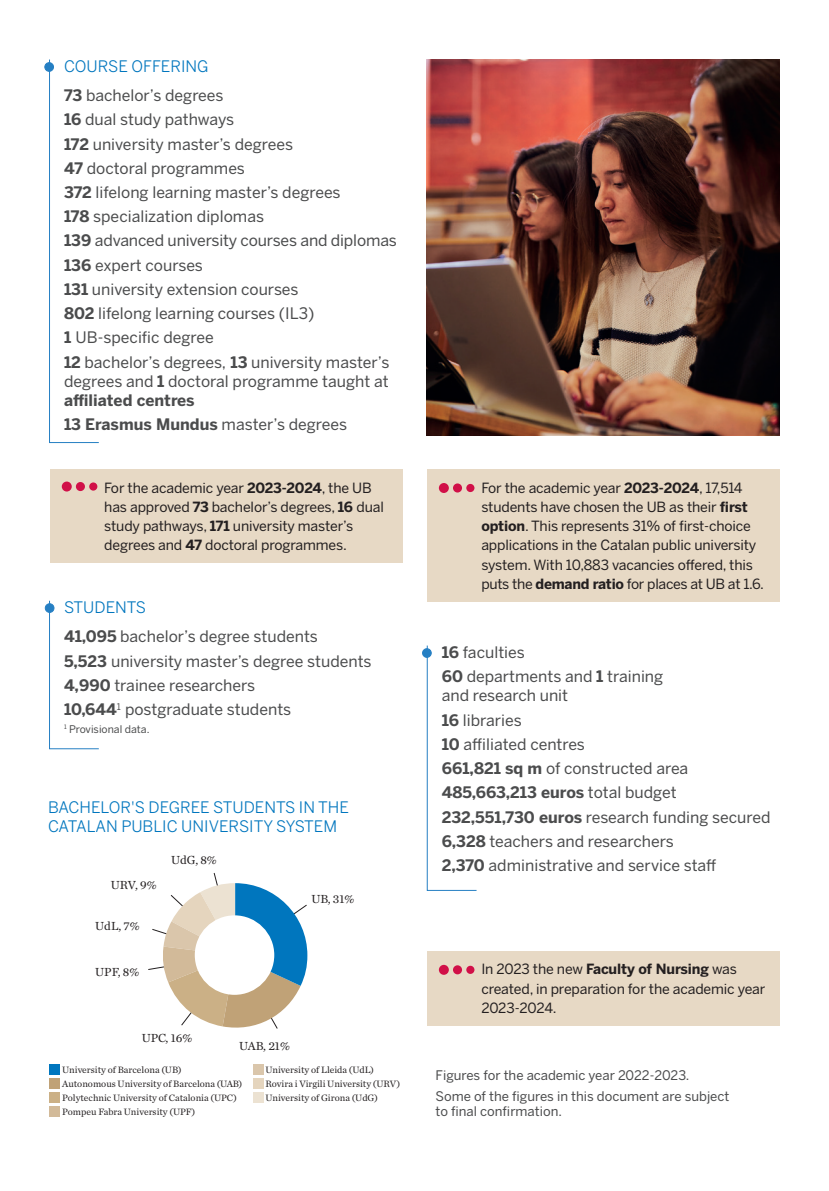
<style>
.page{position:relative;width:829px;height:1191px;background:#fff}
.page>*{position:absolute;margin:0;border:0;box-sizing:border-box;transform-origin:0 0}
.Cos_texte{font:15.75px/19.2px "Benton Sans";color:#4b4c4d;text-align:justify}
.Títol_1{font:15.75px/18.9px "Benton Sans";color:#0076be}
.Cos_texte-2{font:700 15.75px "Benton Sans";color:#4b4c4d}
.Destacats{font:14px/19.2px "Benton Sans";letter-spacing:-.01em;color:#231f20}
.Cos_texte-3{font:13.12px/15.8px "Benton Sans";color:#4b4c4d}
.Gràfics_llegendes{font:12.25px "Chronicle Text G1";color:#231f20}
.Cos_texte-4{font:10.5px "Benton Sans";color:#4b4c4d}
.t1{font:9.62px/14px "Chronicle Text G1";color:#231f20}
.s1{font-weight:700}
.s2{font-weight:400}
</style>
<div class="page">
<hr style="left:828px;top:0;width:1px;height:952px;background:#0076be">
<hr style="left:828px;top:1005px;width:1px;height:186px;background:#dcdddf">
<hr style="left:828px;top:952px;width:1px;height:53px;background:#bcbdc0">
<svg style="left:148px;top:873px;width:159px;height:156px"></svg>
<div style="left:195px;top:915px;width:79px;height:79px;background:#fff;border-radius:50%"></div>
<img style="left:427px;top:60px;width:352px;height:375px">
<svg style="left:49px;top:59px;width:50px;height:384px"></svg>
<div style="left:45px;top:63px;width:8px;height:8px;background:#257fc3;border-radius:50%"></div>
<div style="left:45px;top:63px;width:9px;height:8px;border:1px solid #257fc3;border-radius:50%"></div>
<svg style="left:426px;top:645px;width:51px;height:246px"></svg>
<div style="left:422px;top:648px;width:9px;height:9px;background:#257fc3;border-radius:50%"></div>
<div style="left:422px;top:648px;width:9px;height:9px;border:1px solid #257fc3;border-radius:50%"></div>
<svg style="left:49px;top:600px;width:50px;height:149px"></svg>
<div style="left:45px;top:604px;width:9px;height:8px;background:#257fc3;border-radius:50%"></div>
<div style="left:45px;top:603px;width:9px;height:9px;border:1px solid #257fc3;border-radius:50%"></div>
<div style="left:426px;top:469px;width:353px;height:132px;background:#e7d9c5"></div>
<div style="left:466px;top:484px;width:8px;height:8px;background:#d11048;border-radius:50%"></div>
<div style="left:453px;top:483px;width:9px;height:9px;background:#d11048;border-radius:50%"></div>
<div style="left:439px;top:483px;width:10px;height:10px;background:#d11048;border-radius:50%"></div>
<div style="left:426px;top:951px;width:353px;height:74px;background:#e7d9c5"></div>
<div style="left:466px;top:965px;width:8px;height:9px;background:#d11048;border-radius:50%"></div>
<div style="left:453px;top:965px;width:9px;height:9px;background:#d11048;border-radius:50%"></div>
<div style="left:439px;top:964px;width:10px;height:10px;background:#d11048;border-radius:50%"></div>
<div style="left:50px;top:469px;width:352px;height:94px;background:#e7d9c5"></div>
<div style="left:89px;top:482px;width:8px;height:8px;background:#d11048;border-radius:50%"></div>
<div style="left:76px;top:482px;width:9px;height:9px;background:#d11048;border-radius:50%"></div>
<div style="left:62px;top:481px;width:10px;height:10px;background:#d11048;border-radius:50%"></div>
<div style="left:253px;top:1064px;width:10px;height:10px;background:#dac6ab"></div>
<div style="left:253px;top:1092px;width:10px;height:10px;background:#ece2d2"></div>
<div style="left:253px;top:1078px;width:10px;height:10px;background:#e5d5be"></div>
<div style="left:50px;top:1064px;width:10px;height:10px;background:#0076be"></div>
<div style="left:50px;top:1078px;width:10px;height:10px;background:#c0a277"></div>
<div style="left:50px;top:1092px;width:10px;height:10px;background:#cbb086"></div>
<div style="left:50px;top:1106px;width:10px;height:10px;background:#d2ba99"></div>
<p class="Títol_1" style="left:64px;top:57px;width:146px">COURSE OFFERING</p>
<p class="Cos_texte" style="left:64px;top:86px;width:161px"><span class="s1">73</span> bachelor’s degrees</p>
<p class="Cos_texte" style="left:64px;top:110px;width:172px"><span class="s1">16</span> dual study pathways</p>
<p class="Cos_texte" style="left:64px;top:134px;width:230px"><span class="s1">172</span> university master’s degrees</p>
<p class="Cos_texte" style="left:64px;top:158px;width:182px"><span class="s1">47</span> doctoral programmes</p>
<p class="Cos_texte" style="left:64px;top:182px;width:278px"><span class="s1">372</span> lifelong learning master’s degrees</p>
<p class="Cos_texte" style="left:64px;top:207px;width:201px"><span class="s1">178</span> specialization diplomas</p>
<p class="Cos_texte" style="left:64px;top:231px;width:334px"><span class="s1">139</span> advanced university courses and diplomas</p>
<p class="Cos_texte" style="left:64px;top:255px;width:140px"><span class="s1">136</span> expert courses</p>
<p class="Cos_texte" style="left:64px;top:279px;width:236px"><span class="s1">131</span> university extension courses</p>
<p class="Cos_texte" style="left:64px;top:303px;width:252px"><span class="s1">802</span> lifelong learning courses (IL3)</p>
<p class="Cos_texte" style="left:64px;top:328px;width:151px"><span class="s1">1</span> UB-specific degree</p>
<p class="Cos_texte" style="left:64px;top:352px;width:327px"><span class="s1">12</span> bachelor’s degrees, <span class="s1">13</span> university master’s degrees and <span class="s1">1</span> doctoral programme taught at <span class="s1">affiliated centres</span></p>
<p class="Cos_texte-2" style="left:64px;top:415px;width:284px">13 Erasmus Mundus <span class="s2">master’s degrees</span></p>
<p class="Destacats" style="left:104px;top:478px;width:281px">For the academic year <span class="s1">2023-2024</span>, the UB has approved <span class="s1">73</span> bachelor’s degrees, <span class="s1">16</span> dual study pathways, <span class="s1">171</span> university master’s degrees and <span class="s1">47</span> doctoral programmes.</p>
<p class="Títol_1" style="left:64px;top:598px;width:84px">STUDENTS</p>
<p class="Cos_texte" style="left:64px;top:627px;width:255px"><span class="s1">41,095</span> bachelor’s degree students</p>
<p class="Cos_texte" style="left:64px;top:651px;width:309px"><span class="s1">5,523</span> university master’s degree students</p>
<p class="Cos_texte" style="left:64px;top:675px;width:193px"><span class="s1">4,990</span> trainee researchers</p>
<p class="Cos_texte" style="left:64px;top:699px;width:229px"><span class="s1">10,644</span><sup>1</sup> postgraduate students</p>
<p class="Cos_texte-4" style="left:64px;top:722px;width:87px"><sup>1</sup> Provisional data.</p>
<p class="Títol_1" style="left:48px;top:798px;width:302px">BACHELOR'S DEGREE STUDENTS IN THE<br>CATALAN PUBLIC UNIVERSITY SYSTEM</p>
<p class="Gràfics_llegendes" style="left:111px;top:875px;width:47px">URV, 9%</p>
<p class="Gràfics_llegendes" style="left:95px;top:916px;width:46px">UdL, 7%</p>
<p class="Gràfics_llegendes" style="left:95px;top:963px;width:45px">UPF, 8%</p>
<p class="Gràfics_llegendes" style="left:171px;top:851px;width:47px">UdG, 8%</p>
<p class="Gràfics_llegendes" style="left:142px;top:1028px;width:52px">UPC, 16%</p>
<p class="Gràfics_llegendes" style="left:311px;top:889px;width:44px">UB, 31%</p>
<p class="Gràfics_llegendes" style="left:239px;top:1036px;width:52px">UAB, 21%</p>
<p class="t1" style="left:62px;top:1062px;width:121px">University of Barcelona (UB)</p>
<p class="t1" style="left:62px;top:1076px;width:182px">Autonomous University of Barcelona (UAB)</p>
<p class="t1" style="left:62px;top:1090px;width:176px">Polytechnic University of Catalonia (UPC)</p>
<p class="t1" style="left:62px;top:1104px;width:135px">Pompeu Fabra University (UPF)</p>
<p class="t1" style="left:265px;top:1062px;width:136px">University of Lleida (UdL)<br>Rovira i Virgili University (URV)<br>University of Girona (UdG)</p>
<p class="Destacats" style="left:481px;top:478px;width:284px">For the academic year <span class="s1">2023-2024</span>, 17,514 students have chosen the UB as their <span class="s1">first option</span>. This represents 31% of first-choice applications in the Catalan public university system. With 10,883 vacancies offered, this puts the <span class="s1">demand ratio</span> for places at UB at 1.6.</p>
<p class="Cos_texte" style="left:441px;top:642px;width:84px"><span class="s1">16</span> faculties</p>
<p class="Cos_texte" style="left:441px;top:666px;width:223px"><span class="s1">60</span> departments and <span class="s1">1</span> training and research unit</p>
<p class="Cos_texte" style="left:441px;top:710px;width:81px"><span class="s1">16</span> libraries</p>
<p class="Cos_texte" style="left:441px;top:734px;width:145px"><span class="s1">10</span> affiliated centres</p>
<p class="Cos_texte" style="left:441px;top:758px;width:248px"><span class="s1">661,821 sq m</span> of constructed area</p>
<p class="Cos_texte-2" style="left:441px;top:783px;width:236px">485,663,213 euros <span class="s2">total budget</span></p>
<p class="Cos_texte" style="left:441px;top:807px;width:330px"><span class="s1">232,551,730 euros</span> research funding secured</p>
<p class="Cos_texte" style="left:441px;top:831px;width:233px"><span class="s1">6,328</span> teachers and researchers</p>
<p class="Cos_texte" style="left:441px;top:855px;width:276px"><span class="s1">2,370</span> administrative and service staff</p>
<p class="Destacats" style="left:481px;top:959px;width:285px">In 2023 the new <span class="s1">Faculty of Nursing</span> was created, in preparation for the academic year<br>2023-2024.</p>
<p class="Cos_texte-3" style="left:435px;top:1067px;width:255px">Figures for the academic year 2022-2023.</p>
<p class="Cos_texte-3" style="left:435px;top:1087px;width:295px">Some of the figures in this document are subject to final confirmation.</p>
</div>
